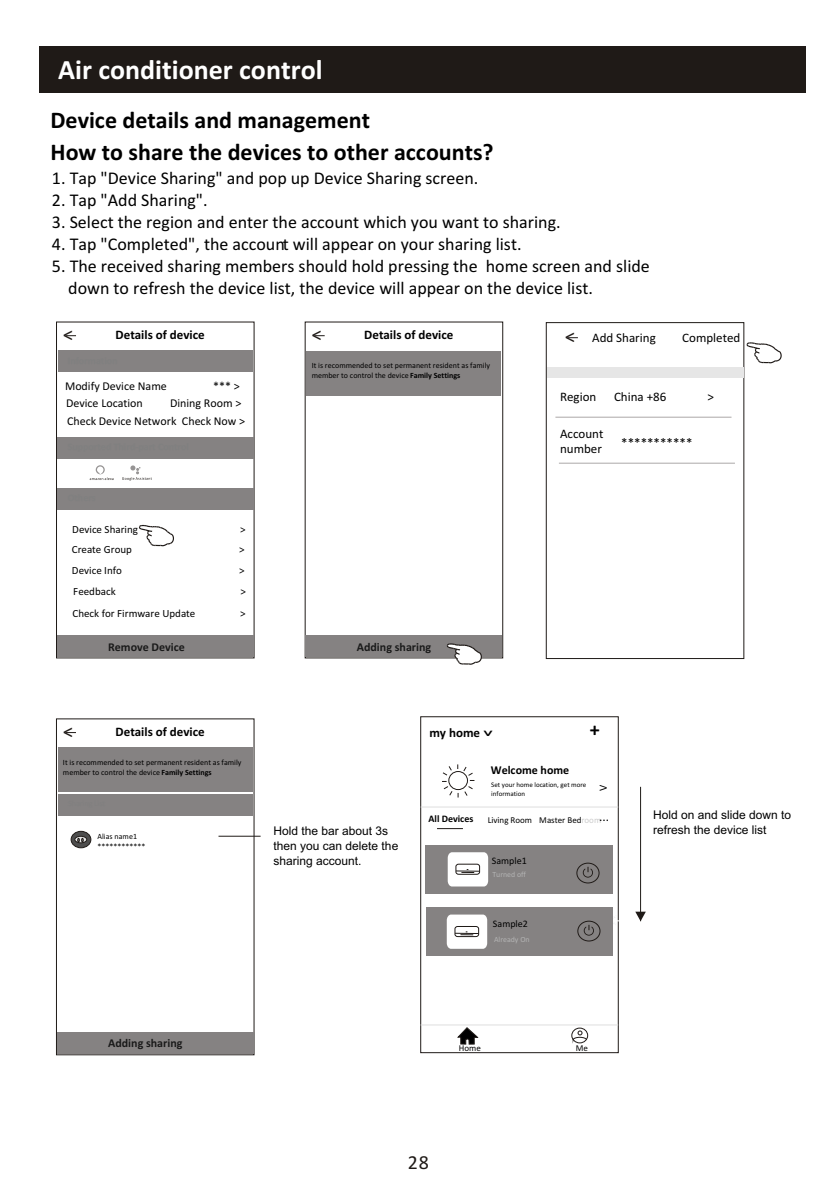
<style>
.page{position:relative;width:840px;height:1192px;background:#fff}
.page>*{position:absolute;margin:0;border:0;box-sizing:border-box;transform-origin:0 0}
.t1{font:700 28px "Calibri";color:#fff}
.t2{font:700 24px/32px "Calibri";color:#000}
.t3{font:20px "Calibri";color:#1f1a17}
.t4{font:700 20px "Calibri";color:#000}
.t5{font:18px/22px "Calibri";color:#000}
.t6{font:700 17.8px "Calibri";color:#000;scale:.73 1}
.t7{font:13px/15.8px "Calibri";color:#000}
.t8{font:700 13px "Calibri";color:#000}
.t9{font:12px/14.8px "Arial";color:#000}
.t10{font:12px/18.4px "Calibri";color:#000}
.t11{font:700 12px "Calibri";color:#1a1a1a}
.t12{font:700 12px "Calibri";color:#000}
.t13{font:11px "Calibri";color:#000}
.t14{font:10px "Calibri";color:#000}
.t15{font:700 10px "Calibri";color:#000}
.t16{font:9px "Calibri";color:#000}
.t17{font:8px/9.8px "Calibri";color:#000}
.t18{font:7.8px "Calibri";color:#b3b3b3}
.t19{font:7px/8.6px "Calibri";color:#000}
.s1{font-size:20px;color:#1f1a17}
.s2{font-weight:700}
.s3{color:#ccc}
</style>
<div class="page">
<div style="left:39px;top:46px;width:766px;height:47px;background:#1f1a17"></div>
<div style="left:56px;top:322px;width:198px;height:336px;border:1px solid #1f1a17"></div>
<div style="left:58px;top:351px;width:195px;height:21px;background:#858282"></div>
<div style="left:57px;top:635px;width:197px;height:22px;background:#858282"></div>
<div style="left:57px;top:437px;width:197px;height:22px;background:#858282"></div>
<div style="left:57px;top:488px;width:197px;height:22px;background:#858282"></div>
<svg style="left:139px;top:525px;width:35px;height:22px"></svg>
<div style="left:305px;top:322px;width:198px;height:336px;border:1px solid #1f1a17"></div>
<div style="left:306px;top:351px;width:195px;height:44px;background:#858282"></div>
<div style="left:305px;top:635px;width:197px;height:22px;background:#858282"></div>
<svg style="left:447px;top:643px;width:35px;height:22px"></svg>
<div style="left:546px;top:322px;width:198px;height:337px;border:1px solid #1f1a17"></div>
<div style="left:547px;top:367px;width:196px;height:11px;background:#e6e6e6"></div>
<hr style="left:555px;top:417px;width:177px;height:1px;background:#aba8a8">
<hr style="left:559px;top:463px;width:176px;height:1px;background:#aba8a8">
<svg style="left:747px;top:342px;width:35px;height:22px"></svg>
<div style="left:56px;top:719px;width:198px;height:336px;border:1px solid #1f1a17"></div>
<div style="left:58px;top:747px;width:195px;height:45px;background:#858282"></div>
<div style="left:57px;top:1032px;width:197px;height:22px;background:#858282"></div>
<div style="left:58px;top:794px;width:195px;height:22px;background:#858282"></div>
<svg style="left:71px;top:831px;width:20px;height:17px"></svg>
<svg style="left:75px;top:836px;width:12px;height:7px"></svg>
<svg style="left:77px;top:838px;width:6px;height:4px"></svg>
<svg style="left:218px;top:836px;width:43px;height:1px"></svg>
<div style="left:420px;top:717px;width:199px;height:336px;border:1px solid #1f1a17"></div>
<div style="left:425px;top:845px;width:187px;height:49px;background:#858282"></div>
<svg style="left:442px;top:764px;width:32px;height:34px"></svg>
<hr style="left:421px;top:807px;width:197px;height:1px;background:#dedede">
<hr style="left:421px;top:1025px;width:197px;height:1px;background:#dedede">
<svg style="left:437px;top:828px;width:26px;height:1px"></svg>
<svg style="left:457px;top:1027px;width:21px;height:18px"></svg>
<div style="left:572px;top:1028px;width:16px;height:15px;border:1px solid #1f1a17;border-radius:50%"></div>
<svg style="left:573px;top:1031px;width:14px;height:9px"></svg>
<div style="left:426px;top:907px;width:186px;height:48px;background:#858282"></div>
<svg style="left:448px;top:852px;width:40px;height:35px"></svg>
<div style="left:456px;top:864px;width:24px;height:10px;border:1px solid #1f1a17;border-radius:3px"></div>
<svg style="left:447px;top:915px;width:40px;height:34px"></svg>
<div style="left:455px;top:926px;width:24px;height:11px;border:1px solid #1f1a17;border-radius:3px"></div>
<svg style="left:583px;top:867px;width:10px;height:11px"></svg>
<div style="left:577px;top:863px;width:22px;height:20px;border:1px solid #1f1a17;border-radius:50%"></div>
<svg style="left:584px;top:925px;width:10px;height:11px"></svg>
<div style="left:578px;top:921px;width:22px;height:20px;border:1px solid #1f1a17;border-radius:50%"></div>
<hr style="left:640px;top:787px;width:1px;height:134px;background:#1f1a17">
<svg style="left:635px;top:912px;width:11px;height:9px"></svg>
<svg style="left:90px;top:465px;width:24px;height:15px"></svg>
<svg style="left:122px;top:465px;width:30px;height:16px"></svg>
<h1 class="t1" style="left:58px;top:58px;width:266px">Air conditioner control</h1>
<h2 class="t2" style="left:50px;top:106px;width:445px">Device details and management<br>How to share the devices to other accounts?</h2>
<p class="t5" style="left:52px;top:169px;width:428px">1. Tap "Device Sharing" and pop up Device Sharing screen.</p>
<p class="t5" style="left:52px;top:191px;width:157px">2. Tap "Add Sharing".</p>
<p class="t5" style="left:52px;top:213px;width:510px">3. Select the region and enter the account which you want to sharing.</p>
<p class="t5" style="left:52px;top:235px;width:471px">4. Tap "Completed", the account will appear on your sharing list.</p>
<p class="t5" style="left:68px;top:257px;width:583px;text-indent:-16px">5. The received sharing members should hold pressing the home screen and slide down to refresh the device list, the device will appear on the device list.</p>
<p class="t3" style="left:312px;top:326px;width:11px">&lt;</p>
<p class="t8" style="left:364px;top:329px;width:91px">Details of device</p>
<p class="t3" style="left:63px;top:326px;width:11px">&lt;</p>
<p class="t8" style="left:116px;top:329px;width:91px">Details of device</p>
<p class="t7" style="left:565px;top:331px;width:92px"><span class="s1">&lt;</span> Add Sharing</p>
<p class="t7" style="left:682px;top:331px;width:60px">Completed</p>
<p class="t10" style="left:65px;top:377px;width:103px">Modify Device Name</p>
<p class="t10" style="left:213px;top:377px;width:28px">*** &gt;</p>
<p class="t10" style="left:66px;top:395px;width:78px">Device Location</p>
<p class="t10" style="left:67px;top:395px;width:180px;text-indent:103px">Dining Room &gt;<br>Check Device Network Check Now &gt;</p>
<p class="t13" style="left:72px;top:525px;width:67px">Device Sharing</p>
<p class="t13" style="left:240px;top:525px;width:7px">&gt;</p>
<p class="t13" style="left:72px;top:545px;width:62px">Create Group</p>
<p class="t13" style="left:239px;top:545px;width:7px">&gt;</p>
<p class="t13" style="left:72px;top:565px;width:52px">Device Info</p>
<p class="t13" style="left:239px;top:565px;width:7px">&gt;</p>
<p class="t13" style="left:73px;top:587px;width:44px">Feedback</p>
<p class="t13" style="left:240px;top:587px;width:7px">&gt;</p>
<p class="t13" style="left:73px;top:609px;width:124px">Check for Firmware Update</p>
<p class="t13" style="left:240px;top:609px;width:7px">&gt;</p>
<p class="t11" style="left:108px;top:642px;width:78px">Remove Device</p>
<p class="t3" style="left:63px;top:723px;width:11px">&lt;</p>
<p class="t8" style="left:116px;top:726px;width:91px">Details of device</p>
<p class="t17" style="left:63px;top:758px;width:180px">It is recommended to set permanent resident as family member to control the device <span class="s2">Family Settings</span></p>
<p class="t17" style="left:312px;top:361px;width:180px">It is recommended to set permanent resident as family member to control the device <span class="s2">Family Settings</span></p>
<p class="t7" style="left:560px;top:390px;width:38px">Region</p>
<p class="t7" style="left:614px;top:390px;width:54px">China +86</p>
<p class="t7" style="left:708px;top:390px;width:8px">&gt;</p>
<p class="t7" style="left:560px;top:426px;width:45px">Account number</p>
<p class="t7" style="left:621px;top:435px;width:73px">***********</p>
<p class="t11" style="left:357px;top:642px;width:76px">Adding sharing</p>
<p class="t8" style="left:429px;top:727px;width:52px">my home</p>
<p class="t4" style="left:590px;top:721px;width:11px">+</p>
<p class="t6" style="left:496px;top:730px;width:10px;rotate:90deg">&gt;</p>
<p class="t12" style="left:491px;top:765px;width:80px">Welcome home</p>
<p class="t19" style="left:491px;top:781px;width:97px">Set your home location, get more information</p>
<p class="t13" style="left:598px;top:791px;width:8px;rotate:-90deg">V</p>
<p class="t17" style="left:98px;top:832px;width:49px">Alias name1 ************</p>
<p class="t9" style="left:274px;top:825px;width:126px">Hold the bar about 3s then you can delete the sharing account.</p>
<p class="t15" style="left:429px;top:814px;width:46px">All Devices</p>
<p class="t16" style="left:488px;top:816px;width:123px">Living Room Master Bed<span class="s3">room</span><sup>...</sup></p>
<p class="t14" style="left:492px;top:857px;width:36px">Sample1</p>
<p class="t18" style="left:492px;top:871px;width:35px">Turned off</p>
<p class="t14" style="left:493px;top:920px;width:36px">Sample2</p>
<p class="t18" style="left:494px;top:936px;width:37px">Already On</p>
<p class="t11" style="left:108px;top:1038px;width:76px">Adding sharing</p>
<p class="t16" style="left:459px;top:1045px;width:24px">Home</p>
<p class="t16" style="left:576px;top:1044px;width:14px">Me</p>
<p class="t3" style="left:408px;top:1154px;width:23px">28</p>
<p class="t9" style="left:653px;top:808px;width:139px">Hold on and slide down to refresh the device list</p>
</div>
